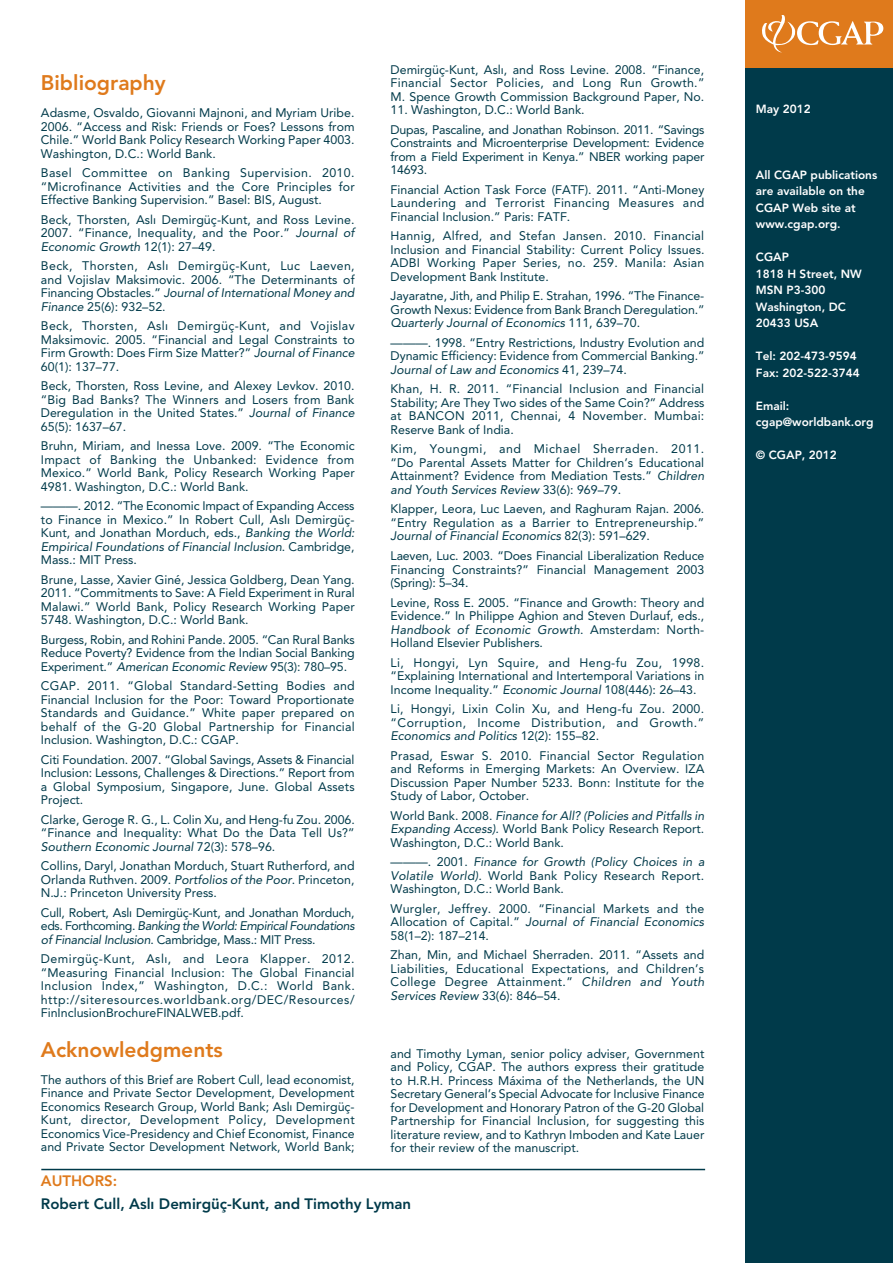
<style>
.page{position:relative;width:893px;height:1263px;background:#fff}
.page>*{position:absolute;margin:0;border:0;box-sizing:border-box;transform-origin:0 0}
.t1{font:800 21px "Avenir";color:#df7a1c}
.t2{font:800 15px "Avenir";color:#003a4a}
.t3{font:800 15px "Avenir";color:#df7a1c}
.t4{font:12.3px/13.5px "Avenir";color:#003a4a;text-align:justify}
.t5{font:12.3px/19.5px "Avenir";letter-spacing:-.02em;color:#003a4a}
.t6{font:800 11.85px/16.5px "Avenir";color:#fff}
.s1{font-style:italic}
</style>
<div class="page">
<div style="left:746px;top:54px;width:147px;height:1209px;background:#003a4a"></div>
<div style="left:746px;top:0;width:147px;height:68px;background:#df7a1c"></div>
<svg style="left:762px;top:15px;width:121px;height:38px"></svg>
<hr style="left:41px;top:1169px;width:664px;height:1px;background:#003a4a">
<h1 class="t1" style="left:41px;top:70px;width:126px">Bibliography</h1>
<p class="t4" style="left:41px;top:106px;width:315px">Adasme, Osvaldo, Giovanni Majnoni, and Myriam Uribe.<br>2006. “Access and Risk: Friends or Foes? Lessons from Chile.” World Bank Policy Research Working Paper 4003.<br>Washington, D.C.: World Bank.</p>
<p class="t4" style="left:41px;top:166px;width:315px">Basel Committee on Banking Supervision. 2010. “Microfinance Activities and the Core Principles for Effective Banking Supervision.” Basel: BIS, August.</p>
<p class="t4" style="left:41px;top:213px;width:315px">Beck, Thorsten, Aslı Demirgüç-Kunt, and Ross Levine.<br>2007. “Finance, Inequality, and the Poor.” <span class="s1">Journal of Economic Growth</span> 12(1): 27–49.</p>
<p class="t4" style="left:41px;top:259px;width:315px">Beck, Thorsten, Aslı Demirgüç-Kunt, Luc Laeven, and Vojislav Maksimovic. 2006. “The Determinants of Financing Obstacles.” <span class="s1">Journal of International Money and Finance</span> 25(6): 932–52.</p>
<p class="t4" style="left:41px;top:319px;width:315px">Beck, Thorsten, Aslı Demirgüç-Kunt, and Vojislav Maksimovic. 2005. “Financial and Legal Constraints to Firm Growth: Does Firm Size Matter?” <span class="s1">Journal of Finance </span>60(1): 137–77.</p>
<p class="t4" style="left:41px;top:379px;width:315px">Beck, Thorsten, Ross Levine, and Alexey Levkov. 2010. “Big Bad Banks? The Winners and Losers from Bank Deregulation in the United States.” <span class="s1">Journal of Finance </span>65(5): 1637–67.</p>
<p class="t4" style="left:41px;top:439px;width:315px">Bruhn, Miriam, and Inessa Love. 2009. “The Economic Impact of Banking the Unbanked: Evidence from Mexico.” World Bank, Policy Research Working Paper 4981. Washington, D.C.: World Bank.</p>
<p class="t4" style="left:41px;top:499px;width:315px">———. 2012. “The Economic Impact of Expanding Access to Finance in Mexico.” In Robert Cull, Aslı Demirgüç-Kunt, and Jonathan Morduch, eds., <span class="s1">Banking the World:<br>Empirical Foundations of Financial Inclusion</span>. Cambridge, Mass.: MIT Press.</p>
<p class="t4" style="left:41px;top:573px;width:315px">Brune, Lasse, Xavier Giné, Jessica Goldberg, Dean Yang.<br>2011. “Commitments to Save: A Field Experiment in Rural Malawi.” World Bank, Policy Research Working Paper 5748. Washington, D.C.: World Bank.</p>
<p class="t4" style="left:41px;top:633px;width:315px">Burgess, Robin, and Rohini Pande. 2005. “Can Rural Banks Reduce Poverty? Evidence from the Indian Social Banking Experiment.” <span class="s1">American Economic Review</span> 95(3): 780–95.</p>
<p class="t4" style="left:41px;top:679px;width:315px">CGAP. 2011. “Global Standard-Setting Bodies and Financial Inclusion for the Poor: Toward Proportionate Standards and Guidance.” White paper prepared on behalf of the G-20 Global Partnership for Financial Inclusion. Washington, D.C.: CGAP.</p>
<p class="t4" style="left:41px;top:753px;width:315px">Citi Foundation. 2007. “Global Savings, Assets &amp; Financial Inclusion: Lessons, Challenges &amp; Directions.” Report from a Global Symposium, Singapore, June. Global Assets Project.</p>
<p class="t4" style="left:41px;top:813px;width:315px">Clarke, Geroge R. G., L. Colin Xu, and Heng-fu Zou. 2006. “Finance and Inequality: What Do the Data Tell Us?” <span class="s1">Southern Economic Journal</span> 72(3): 578–96.</p>
<p class="t4" style="left:41px;top:859px;width:315px">Collins, Daryl, Jonathan Morduch, Stuart Rutherford, and Orlanda Ruthven. 2009. <span class="s1">Portfolios of the Poor</span>. Princeton, N.J.: Princeton University Press.</p>
<p class="t4" style="left:41px;top:906px;width:315px">Cull, Robert, Aslı Demirgüç-Kunt, and Jonathan Morduch, eds. Forthcoming. <span class="s1">Banking the World: Empirical Foundations of Financial Inclusion</span>. Cambridge, Mass.: MIT Press.</p>
<p class="t4" style="left:41px;top:952px;width:315px">Demirgüç-Kunt, Aslı, and Leora Klapper. 2012. “Measuring Financial Inclusion: The Global Financial Inclusion Index,” Washington, D.C.: World Bank. http://siteresources.worldbank.org/DEC/Resources/ FinInclusionBrochureFINALWEB.pdf.</p>
<h1 class="t1" style="left:41px;top:1037px;width:183px">Acknowledgments</h1>
<p class="t4" style="left:41px;top:1073px;width:315px">The authors of this Brief are Robert Cull, lead economist, Finance and Private Sector Development, Development Economics Research Group, World Bank; Aslı Demirgüç-Kunt, director, Development Policy, Development Economics Vice-Presidency and Chief Economist, Finance and Private Sector Development Network, World Bank;</p>
<p class="t4" style="left:391px;top:63px;width:315px">Demirgüç-Kunt, Aslı, and Ross Levine. 2008. “Finance, Financial Sector Policies, and Long Run Growth.” M. Spence Growth Commission Background Paper, No.</p>
<p class="t5" style="left:391px;top:100px;width:315px">11. Washington, D.C.: World Bank.<br>Dupas, Pascaline, and Jonathan Robinson. 2011. “Savings</p>
<p class="t4" style="left:391px;top:136px;width:315px">Constraints and Microenterprise Development: Evidence from a Field Experiment in Kenya.” NBER working paper 14693.</p>
<p class="t4" style="left:391px;top:183px;width:315px">Financial Action Task Force (FATF). 2011. “Anti-Money Laundering and Terrorist Financing Measures and Financial Inclusion.” Paris: FATF.</p>
<p class="t4" style="left:391px;top:229px;width:315px">Hannig, Alfred, and Stefan Jansen. 2010. Financial Inclusion and Financial Stability: Current Policy Issues.<br>ADBI Working Paper Series, no. 259. Manila: Asian Development Bank Institute.</p>
<p class="t4" style="left:391px;top:289px;width:315px">Jayaratne, Jith, and Philip E. Strahan, 1996. “The Finance-Growth Nexus: Evidence from Bank Branch Deregulation.” <span class="s1">Quarterly Journal of Economics</span> 111, 639–70.</p>
<p class="t4" style="left:391px;top:336px;width:315px">———. 1998. “Entry Restrictions, Industry Evolution and Dynamic Efficiency: Evidence from Commercial Banking.” <span class="s1">Journal of Law and Economics</span> 41, 239–74.</p>
<p class="t4" style="left:391px;top:382px;width:315px">Khan, H. R. 2011. “Financial Inclusion and Financial Stability; Are They Two sides of the Same Coin?” Address at BANCON 2011, Chennai, 4 November. Mumbai:<br>Reserve Bank of India.</p>
<p class="t4" style="left:391px;top:442px;width:315px">Kim, Youngmi, and Michael Sherraden. 2011. “Do Parental Assets Matter for Children’s Educational Attainment? Evidence from Mediation Tests.” <span class="s1">Children and Youth Services Review</span> 33(6): 969–79.</p>
<p class="t4" style="left:391px;top:503px;width:315px">Klapper, Leora, Luc Laeven, and Raghuram Rajan. 2006. “Entry Regulation as a Barrier to Entrepreneurship.” <span class="s1">Journal of Financial Economics</span> 82(3): 591–629.</p>
<p class="t4" style="left:391px;top:549px;width:315px">Laeven, Luc. 2003. “Does Financial Liberalization Reduce Financing Constraints?” Financial Management 2003 (Spring): 5–34.</p>
<p class="t4" style="left:391px;top:596px;width:315px">Levine, Ross E. 2005. “Finance and Growth: Theory and Evidence.” In Philippe Aghion and Steven Durlauf, eds., <span class="s1">Handbook of Economic Growth</span>. Amsterdam: North-Holland Elsevier Publishers.</p>
<p class="t4" style="left:391px;top:656px;width:315px">Li, Hongyi, Lyn Squire, and Heng-fu Zou, 1998. “Explaining International and Intertemporal Variations in Income Inequality.” <span class="s1">Economic Journal</span> 108(446): 26–43.</p>
<p class="t4" style="left:391px;top:702px;width:315px">Li, Hongyi, Lixin Colin Xu, and Heng-fu Zou. 2000. “Corruption, Income Distribution, and Growth.” <span class="s1">Economics and Politics</span> 12(2): 155–82.</p>
<p class="t4" style="left:391px;top:749px;width:315px">Prasad, Eswar S. 2010. Financial Sector Regulation and Reforms in Emerging Markets: An Overview. IZA Discussion Paper Number 5233. Bonn: Institute for the Study of Labor, October.</p>
<p class="t4" style="left:391px;top:809px;width:315px">World Bank. 2008. <span class="s1">Finance for All? (Policies and Pitfalls in Expanding Access).</span> World Bank Policy Research Report.<br>Washington, D.C.: World Bank.</p>
<p class="t4" style="left:391px;top:855px;width:315px">———. 2001. <span class="s1">Finance for Growth (Policy Choices in a Volatile World).</span> World Bank Policy Research Report.<br>Washington, D.C.: World Bank.</p>
<p class="t4" style="left:391px;top:902px;width:315px">Wurgler, Jeffrey. 2000. “Financial Markets and the Allocation of Capital.” <span class="s1">Journal of Financial Economics </span>58(1–2): 187–214.</p>
<p class="t4" style="left:391px;top:948px;width:315px">Zhan, Min, and Michael Sherraden. 2011. “Assets and Liabilities, Educational Expectations, and Children’s College Degree Attainment.” <span class="s1">Children and Youth Services Review</span> 33(6): 846–54.</p>
<p class="t4" style="left:391px;top:1047px;width:315px">and Timothy Lyman, senior policy adviser, Government and Policy, CGAP. The authors express their gratitude to H.R.H. Princess Máxima of the Netherlands, the UN Secretary General’s Special Advocate for Inclusive Finance for Development and Honorary Patron of the G-20 Global Partnership for Financial Inclusion, for suggesting this literature review, and to Kathryn Imboden and Kate Lauer for their review of the manuscript.</p>
<p class="t3" style="left:41px;top:1172px;width:78px">AUTHORS:</p>
<p class="t2" style="left:41px;top:1195px;width:372px">Robert Cull, Aslı Demirgüç-Kunt, and Timothy Lyman</p>
<p class="t6" style="left:756px;top:101px;width:56px">May 2012</p>
<p class="t6" style="left:756px;top:167px;width:123px">All CGAP publications are available on the<br>CGAP Web site at www.cgap.org.</p>
<p class="t6" style="left:756px;top:249px;width:107px">CGAP<br>1818 H Street, NW<br>MSN P3-300<br>Washington, DC<br>20433 USA</p>
<p class="t6" style="left:756px;top:348px;width:105px">Tel: 202-473-9594<br>Fax: 202-522-3744</p>
<p class="t6" style="left:756px;top:398px;width:119px">Email: cgap@worldbank.org</p>
<p class="t6" style="left:756px;top:447px;width:82px">© CGAP, 2012</p>
</div>
